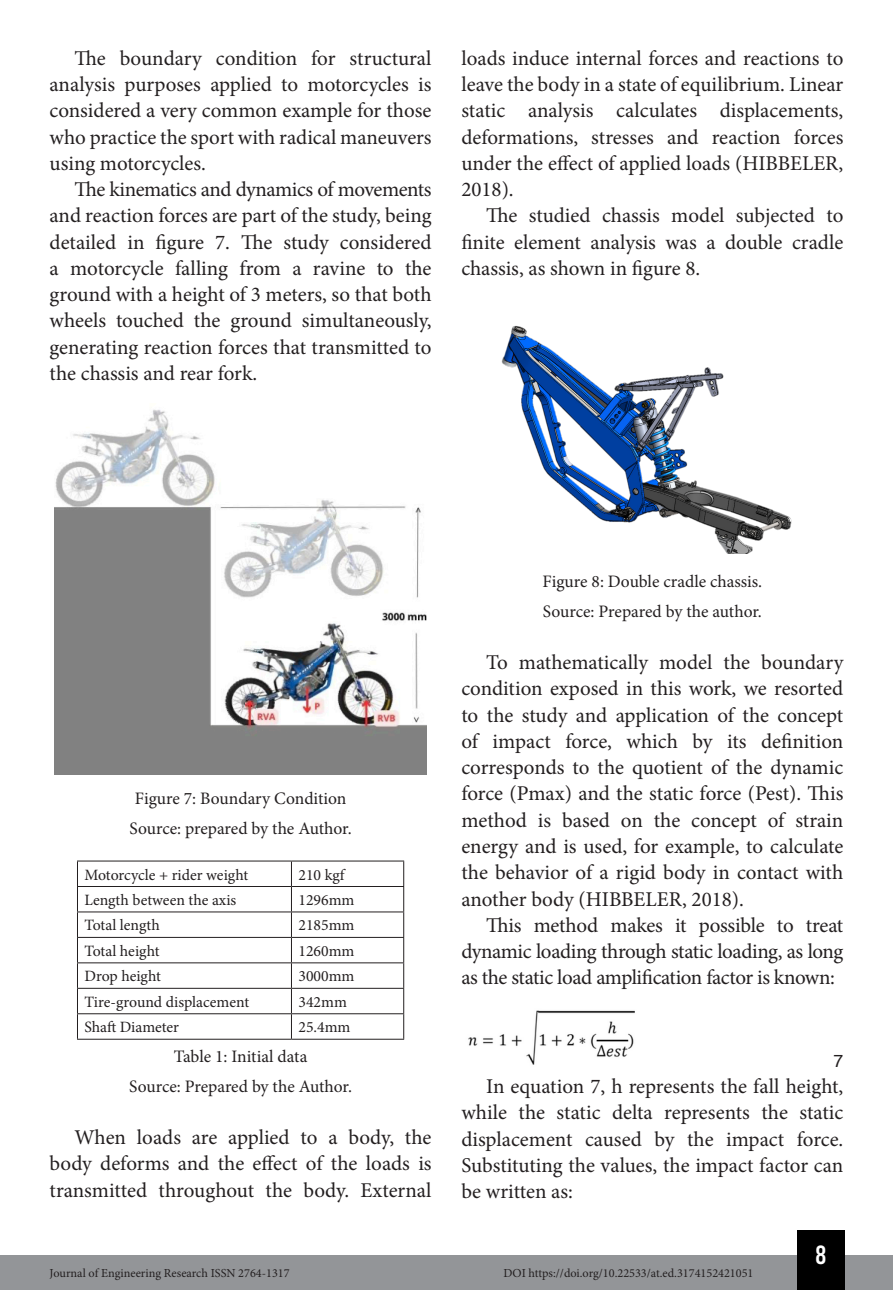
<style>
.page{position:relative;width:893px;height:1290px;background:#fff}
.page>*{position:absolute;margin:0;border:0;box-sizing:border-box;transform-origin:0 0}
.t1{font:26.25px "Bebas Kai";color:#fff}
.TXT{font:21px/26.2px "Minion Pro";letter-spacing:-.005em;color:#231f20;text-align:justify}
.Info_Imagem{font:17.5px "Minion Pro";letter-spacing:-.005em;color:#231f20}
.Fórmulas_-_img{font:17.5px "Helvetica";color:#231f20}
.Tabela{font:15.75px "Minion Pro";color:#231f20}
.t2{font:12.25px "Minion Pro";color:#231f20}
</style>
<div class="page">
<div style="left:0;top:1255px;width:893px;height:35px;background:#939598"></div>
<div style="left:797px;top:1230px;width:48px;height:60px;background:#000"></div>
<img style="left:55px;top:409px;width:371px;height:366px">
<hr style="left:77px;top:860px;width:214px;height:1px;background:#231f20">
<hr style="left:291px;top:860px;width:113px;height:1px;background:#231f20">
<hr style="left:77px;top:886px;width:214px;height:1px;background:#231f20">
<hr style="left:291px;top:886px;width:113px;height:1px;background:#231f20">
<hr style="left:77px;top:911px;width:214px;height:1px;background:#231f20">
<hr style="left:291px;top:911px;width:113px;height:1px;background:#231f20">
<hr style="left:77px;top:937px;width:214px;height:1px;background:#231f20">
<hr style="left:291px;top:937px;width:113px;height:1px;background:#231f20">
<hr style="left:77px;top:962px;width:214px;height:1px;background:#231f20">
<hr style="left:291px;top:962px;width:113px;height:1px;background:#231f20">
<hr style="left:77px;top:988px;width:214px;height:1px;background:#231f20">
<hr style="left:291px;top:988px;width:113px;height:1px;background:#231f20">
<hr style="left:77px;top:1013px;width:214px;height:1px;background:#231f20">
<svg style="left:77px;top:861px;width:1px;height:178px"></svg>
<hr style="left:291px;top:1013px;width:113px;height:1px;background:#231f20">
<svg style="left:291px;top:861px;width:1px;height:178px"></svg>
<svg style="left:403px;top:861px;width:1px;height:178px"></svg>
<hr style="left:77px;top:1039px;width:214px;height:1px;background:#231f20">
<hr style="left:291px;top:1039px;width:113px;height:1px;background:#231f20">
<img style="left:501px;top:325px;width:291px;height:229px">
<img style="left:468px;top:1010px;width:167px;height:55px">
<p class="TXT" style="left:50px;top:45px;width:384px;text-indent:25px">The boundary condition for structural analysis purposes applied to motorcycles is considered a very common example for those who practice the sport with radical maneuvers using motorcycles.</p>
<p class="TXT" style="left:50px;top:176px;width:384px;text-indent:25px">The kinematics and dynamics of movements and reaction forces are part of the study, being detailed in figure 7. The study considered a motorcycle falling from a ravine to the ground with a height of 3 meters, so that both wheels touched the ground simultaneously, generating reaction forces that transmitted to the chassis and rear fork.</p>
<p class="TXT" style="left:461px;top:45px;width:383px">loads induce internal forces and reactions to leave the body in a state of equilibrium. Linear static analysis calculates displacements, deformations, stresses and reaction forces under the effect of applied loads (HIBBELER, 2018).</p>
<p class="TXT" style="left:461px;top:203px;width:383px;text-indent:25px">The studied chassis model subjected to finite element analysis was a double cradle chassis, as shown in figure 8.</p>
<p class="Info_Imagem" style="left:135px;top:787px;width:213px">Figure 7: Boundary Condition</p>
<p class="Info_Imagem" style="left:130px;top:816px;width:224px">Source: prepared by the Author.</p>
<p class="Tabela" style="left:84px;top:864px;width:165px">Motorcycle + rider weight</p>
<p class="Tabela" style="left:298px;top:864px;width:48px">210 kgf</p>
<p class="Tabela" style="left:84px;top:889px;width:153px">Length between the axis</p>
<p class="Tabela" style="left:298px;top:889px;width:58px">1296mm</p>
<p class="Tabela" style="left:84px;top:915px;width:77px">Total length</p>
<p class="Tabela" style="left:298px;top:915px;width:58px">2185mm</p>
<p class="Tabela" style="left:84px;top:940px;width:77px">Total height</p>
<p class="Tabela" style="left:298px;top:940px;width:58px">1260mm</p>
<p class="Tabela" style="left:84px;top:966px;width:78px">Drop height</p>
<p class="Tabela" style="left:298px;top:966px;width:58px">3000mm</p>
<p class="Tabela" style="left:84px;top:991px;width:166px">Tire-ground displacement</p>
<p class="Tabela" style="left:298px;top:991px;width:50px">342mm</p>
<p class="Tabela" style="left:84px;top:1016px;width:96px">Shaft Diameter</p>
<p class="Tabela" style="left:298px;top:1016px;width:54px">25.4mm</p>
<p class="Info_Imagem" style="left:174px;top:1045px;width:135px">Table 1: Initial data</p>
<p class="Info_Imagem" style="left:129px;top:1074px;width:224px">Source: Prepared by the Author.</p>
<p class="TXT" style="left:50px;top:1124px;width:383px;text-indent:25px">When loads are applied to a body, the body deforms and the effect of the loads is transmitted throughout the body. External</p>
<p class="Info_Imagem" style="left:542px;top:570px;width:221px">Figure 8: Double cradle chassis.</p>
<p class="Info_Imagem" style="left:543px;top:599px;width:220px">Source: Prepared by the author.</p>
<p class="TXT" style="left:461px;top:649px;width:384px;text-indent:25px">To mathematically model the boundary condition exposed in this work, we resorted to the study and application of the concept of impact force, which by its definition corresponds to the quotient of the dynamic force (Pmax) and the static force (Pest). This method is based on the concept of strain energy and is used, for example, to calculate the behavior of a rigid body in contact with another body (HIBBELER, 2018).</p>
<p class="TXT" style="left:461px;top:912px;width:383px;text-indent:25px">This method makes it possible to treat dynamic loading through static loading, as long as the static load amplification factor is known:</p>
<p class="Fórmulas_-_img" style="left:834px;top:1047px;width:11px">7</p>
<p class="TXT" style="left:461px;top:1073px;width:384px;text-indent:25px">In equation 7, h represents the fall height, while the static delta represents the static displacement caused by the impact force.<br>Substituting the values, the impact factor can be written as:</p>
<p class="t1" style="left:816px;top:1241px;width:12px">8</p>
<p class="t2" style="left:50px;top:1265px;width:242px">Journal of Engineering Research ISSN 2764-1317</p>
<p class="t2" style="left:503px;top:1265px;width:252px">DOI https://doi.org/10.22533/at.ed.3174152421051</p>
</div>
